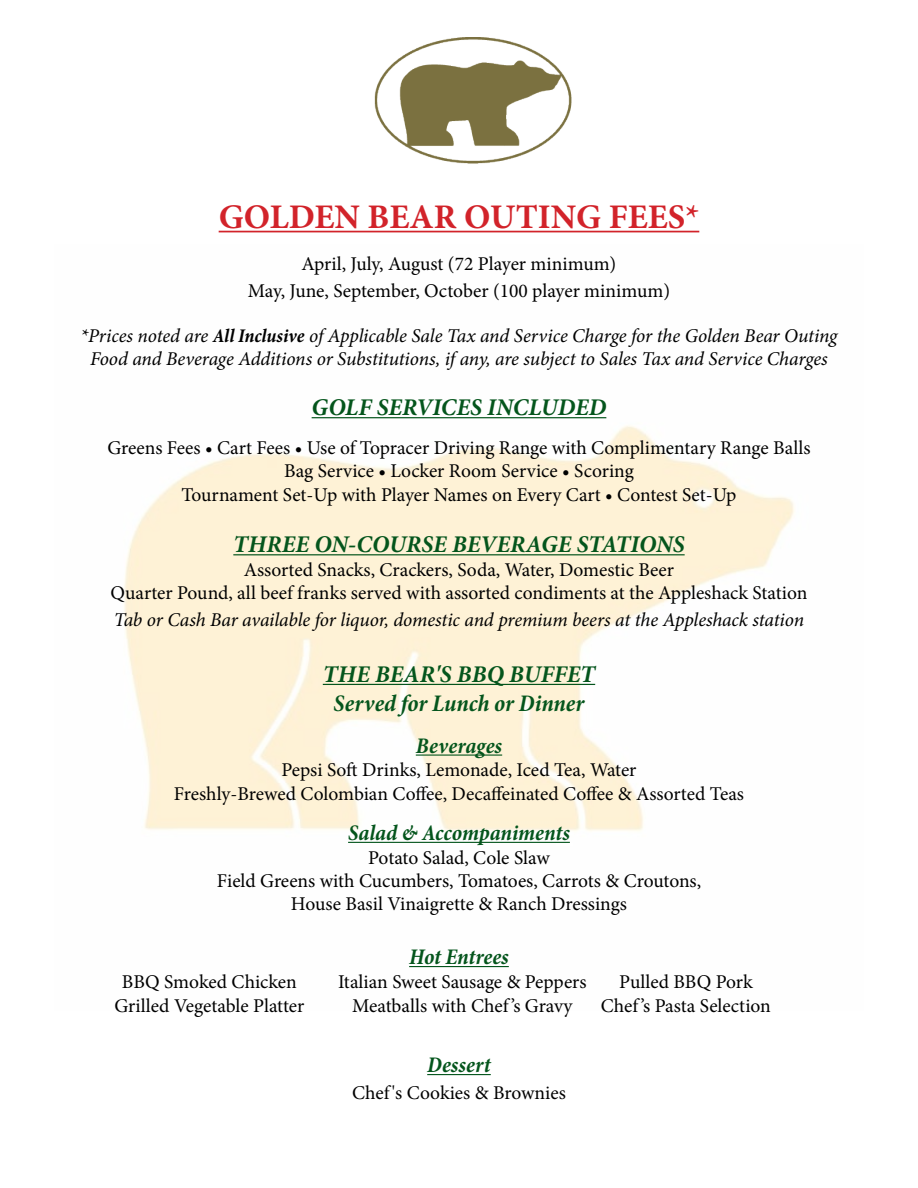
<style>
.page{position:relative;width:918px;height:1188px;background:#fff}
.page>*{position:absolute;margin:0;border:0;box-sizing:border-box;transform-origin:0 0}
.t1{font:700 34.5px "Minion Pro";color:#d2232a}
.t2{font:italic 700 24px "Minion Pro";color:#04551c}
.t3{font:italic 700 condensed 24px "Minion Pro";letter-spacing:-.005em;color:#04551c}
.t4{font:italic 700 condensed 22.5px "Minion Pro";letter-spacing:-.005em;color:#04551c}
.t5{font:19.5px/23.4px "Minion Pro";color:#000;text-align:center}
.t6{font:italic 19.5px/23.4px "Minion Pro";letter-spacing:-.01em;color:#000;text-align:center}
.s1{font-weight:700;font-stretch:condensed}
</style>
<div class="page">
<img style="left:124px;top:417px;width:670px;height:551px">
<hr style="left:219px;top:231px;width:480px;height:1px;background:#d2232a">
<hr style="left:312px;top:417px;width:294px;height:1px;background:#04551c">
<hr style="left:233px;top:554px;width:452px;height:1px;background:#04551c">
<hr style="left:323px;top:684px;width:272px;height:1px;background:#04551c">
<hr style="left:416px;top:755px;width:86px;height:1px;background:#04551c">
<hr style="left:348px;top:842px;width:222px;height:1px;background:#04551c">
<hr style="left:409px;top:966px;width:100px;height:1px;background:#04551c">
<hr style="left:427px;top:1074px;width:64px;height:1px;background:#04551c">
<img style="left:374px;top:37px;width:198px;height:127px">
<h1 class="t1" style="left:219px;top:193px;width:482px">GOLDEN BEAR OUTING FEES*</h1>
<p class="t5" style="left:248px;top:250px;width:424px;line-height:27px">April, July, August (72 Player minimum)<br>May, June, September, October (100 player minimum)</p>
<p class="t6" style="left:81px;top:324px;width:758px">*Prices noted are <span class="s1">All Inclusive</span> of Applicable Sale Tax and Service Charge for the Golden Bear Outing<br>Food and Beverage Additions or Substitutions, if any, are subject to Sales Tax and Service Charges</p>
<p class="t2" style="left:312px;top:391px;width:296px">GOLF SERVICES INCLUDED</p>
<p class="t5" style="left:107px;top:436px;width:705px">Greens Fees • Cart Fees • Use of Topracer Driving Range with Complimentary Range Balls<br>Bag Service • Locker Room Service • Scoring<br>Tournament Set-Up with Player Names on Every Cart • Contest Set-Up</p>
<p class="t2" style="left:233px;top:528px;width:453px">THREE ON-COURSE BEVERAGE STATIONS</p>
<p class="t5" style="left:111px;top:558px;width:698px">Assorted Snacks, Crackers, Soda, Water, Domestic Beer<br>Quarter Pound, all beef franks served with assorted condiments at the Appleshack Station</p>
<p class="t6" style="left:114px;top:608px;width:692px">Tab or Cash Bar available for liquor, domestic and premium beers at the Appleshack station</p>
<p class="t2" style="left:323px;top:657px;width:274px">THE BEAR'S BBQ BUFFET</p>
<p class="t3" style="left:334px;top:686px;width:252px">Served for Lunch or Dinner</p>
<p class="t4" style="left:416px;top:730px;width:88px">Beverages</p>
<p class="t5" style="left:174px;top:758px;width:572px">Pepsi Soft Drinks, Lemonade, Iced Tea, Water<br>Freshly-Brewed Colombian Coffee, Decaffeinated Coffee &amp; Assorted Teas</p>
<p class="t4" style="left:348px;top:817px;width:223px">Salad &amp; Accompaniments</p>
<p class="t5" style="left:217px;top:846px;width:486px">Potato Salad, Cole Slaw<br>Field Greens with Cucumbers, Tomatoes, Carrots &amp; Croutons,<br>House Basil Vinaigrette &amp; Ranch Dressings</p>
<p class="t4" style="left:409px;top:942px;width:101px">Hot Entrees</p>
<p class="t5" style="left:114px;top:971px;width:191px">BBQ Smoked Chicken<br>Grilled Vegetable Platter</p>
<p class="t5" style="left:338px;top:971px;width:250px">Italian Sweet Sausage &amp; Peppers<br>Meatballs with Chef ’s Gravy</p>
<p class="t5" style="left:601px;top:971px;width:172px">Pulled BBQ Pork<br>Chef ’s Pasta Selection</p>
<p class="t4" style="left:427px;top:1050px;width:65px">Dessert</p>
<p class="t5" style="left:352px;top:1082px;width:215px">Chef 's Cookies &amp; Brownies</p>
</div>
